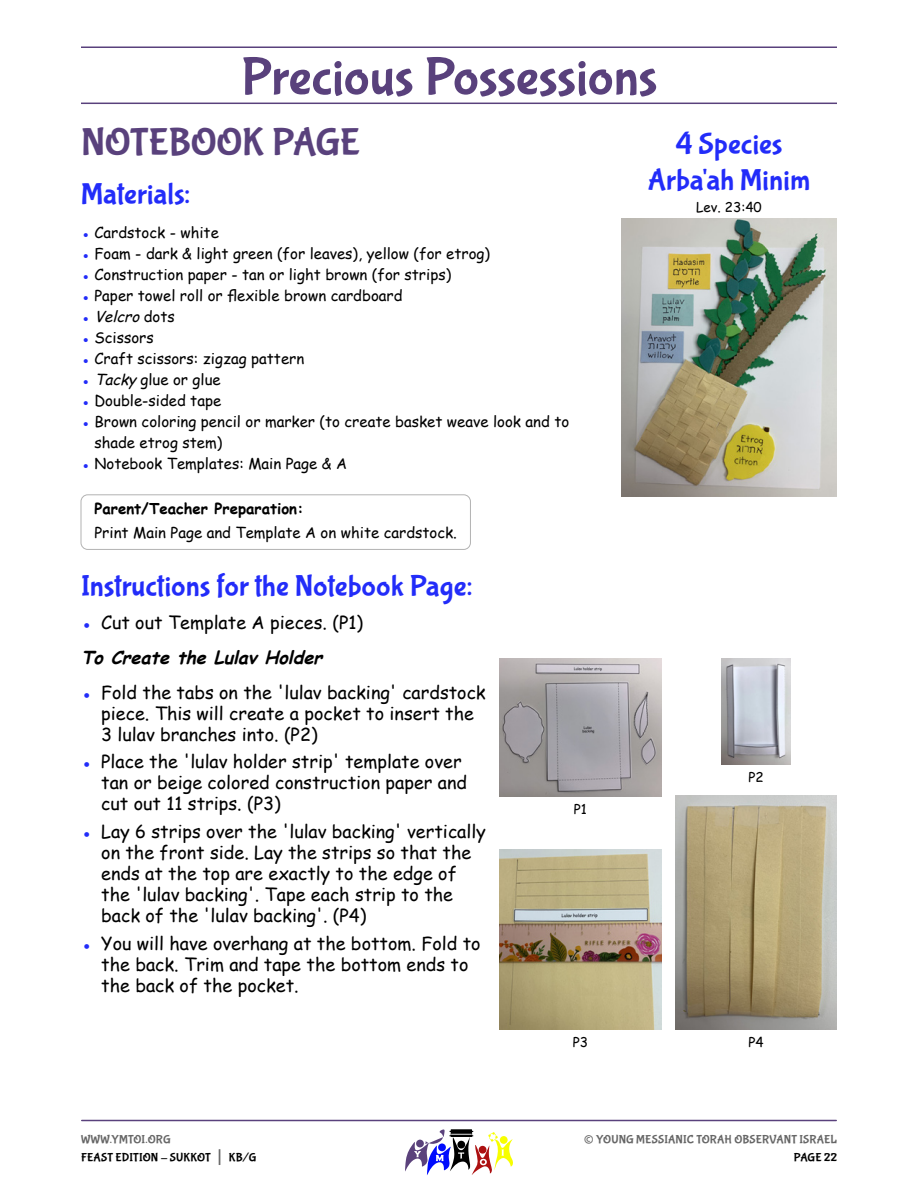
<style>
.page{position:relative;width:918px;height:1188px;background:#fff}
.page>*{position:absolute;margin:0;border:0;box-sizing:border-box;transform-origin:0 0}
.t1{font:54px "Bubblegum Sans";letter-spacing:-.005em;color:#59417c}
.t2{font:39px "Bubblegum Sans";letter-spacing:-.005em;color:#59417c}
.t3{font:30px/36px "Bubblegum Sans";letter-spacing:.005em;color:#222cf9;text-align:center}
.t4{font:27px "Bubblegum Sans";color:#666}
.t5{font:18px/21px "Comic Sans MS";color:#000}
.t6{font:15px/21px "Comic Sans MS";color:#000}
.t7{font:700 15px "Comic Sans MS";color:#000}
.t8{font:italic 15px "Comic Sans MS";color:#000}
.t9{font:13.5px "Comic Sans MS";color:#000}
.t10{font:12px/18px "Bubblegum Sans";letter-spacing:.01em;color:#000}
.t11{font:12px "Bubblegum Sans";letter-spacing:.01em;color:#666}
.s1{color:#222cf9}
.s2{font-style:normal;color:#222cf9}
.s3{font-style:normal}
.s4{font-style:italic}
.s5{font-weight:700;font-style:italic}
.s6{color:#666}
.s7{font-size:21px;color:#666}
</style>
<div class="page">
<hr style="left:82px;top:1120px;width:754px;height:1px;background:#59417c">
<svg style="left:405px;top:1129px;width:108px;height:46px"></svg>
<hr style="left:81px;top:103px;width:756px;height:1px;background:#59417c">
<hr style="left:81px;top:46px;width:756px;height:2px;background:#59417c">
<div style="left:81px;top:494px;width:390px;height:56px;border:1px solid #b2b2b2;border-radius:7px"></div>
<img style="left:621px;top:219px;width:216px;height:277px">
<img style="left:500px;top:659px;width:162px;height:138px">
<img style="left:722px;top:659px;width:68px;height:105px">
<img style="left:675px;top:795px;width:162px;height:234px">
<img style="left:500px;top:850px;width:162px;height:179px">
<h1 class="t1" style="left:241px;top:53px;width:418px">Precious Possessions</h1>
<h2 class="t2" style="left:81px;top:125px;width:281px">NOTEBOOK PAGE</h2>
<h3 class="t3" style="left:81px;top:179px;width:111px">Materials:</h3>
<p class="t6" style="left:81px;top:221px;width:139px"><span class="s1">●</span> Cardstock - white</p>
<p class="t6" style="left:81px;top:242px;width:411px"><span class="s1">●</span> Foam - dark &amp; light green (for leaves), yellow (for etrog)</p>
<p class="t6" style="left:81px;top:263px;width:372px"><span class="s1">●</span> Construction paper - tan or light brown (for strips)</p>
<p class="t6" style="left:81px;top:284px;width:323px"><span class="s1">●</span> Paper towel roll or flexible brown cardboard</p>
<p class="t8" style="left:81px;top:305px;width:95px"><span class="s2">●</span> Velcro<span class="s3">d o t s</span></p>
<p class="t6" style="left:81px;top:326px;width:74px"><span class="s1">●</span> Scissors</p>
<p class="t6" style="left:81px;top:347px;width:225px"><span class="s1">●</span> Craft scissors: zigzag pattern</p>
<p class="t6" style="left:81px;top:368px;width:141px"><span class="s1">●</span> <span class="s4">Tacky</span> glue or glue</p>
<p class="t6" style="left:81px;top:389px;width:142px"><span class="s1">●</span> Double-sided tape</p>
<p class="t6" style="left:94px;top:410px;width:476px;text-indent:-14px"><span class="s1">●</span> Brown coloring pencil or marker (to create basket weave look and to shade etrog stem)</p>
<p class="t6" style="left:81px;top:452px;width:268px"><span class="s1">●</span> Notebook Templates: Main Page &amp; A</p>
<p class="t7" style="left:94px;top:502px;width:211px">Parent/Teacher Preparation:</p>
<p class="t6" style="left:94px;top:522px;width:364px">Print Main Page and Template A on white cardstock.</p>
<h3 class="t3" style="left:81px;top:570px;width:393px">Instructions for the Notebook Page:</h3>
<p class="t5" style="left:81px;top:604px;width:284px;line-height:35.1px"><span class="s1">●</span> Cut out Template A pieces. (P1)<br><span class="s5">To Create the Lulav Holder</span></p>
<p class="t5" style="left:101px;top:681px;width:386px;text-indent:-20px"><span class="s1">●</span> Fold the tabs on the 'lulav backing' cardstock piece. This will create a pocket to insert the<br>3 lulav branches into. (P2)</p>
<p class="t5" style="left:101px;top:751px;width:367px;text-indent:-20px"><span class="s1">●</span> Place the 'lulav holder strip' template over tan or beige colored construction paper and cut out 11 strips. (P3)</p>
<p class="t5" style="left:101px;top:821px;width:386px;text-indent:-20px"><span class="s1">●</span> Lay 6 strips over the 'lulav backing' vertically on the front side. Lay the strips so that the ends at the top are exactly to the edge of the 'lulav backing'. Tape each strip to the back of the 'lulav backing'. (P4)</p>
<p class="t5" style="left:101px;top:932px;width:381px;text-indent:-20px"><span class="s1">●</span> You will have overhang at the bottom. Fold to the back. Trim and tape the bottom ends to the back of the pocket.</p>
<h3 class="t3" style="left:648px;top:129px;width:164px">4 Species<br>Arba'ah Minim</h3>
<p class="t9" style="left:696px;top:197px;width:67px">Lev. 23:40</p>
<p class="t9" style="left:748px;top:767px;width:17px">P2</p>
<p class="t9" style="left:574px;top:799px;width:15px">P1</p>
<p class="t10" style="left:81px;top:1131px;width:177px"><span class="s6">WWW.YMTOI.ORG<br></span>FEAST EDITION - SUKKOT <span class="s7">|</span> KB/G</p>
<p class="t9" style="left:573px;top:1032px;width:17px">P3</p>
<p class="t9" style="left:748px;top:1036px;width:17px">P4</p>
<h3 class="t4" style="left:584px;top:1128px;width:12px">©</h3>
<p class="t11" style="left:596px;top:1134px;width:242px">YOUNG MESSIANIC TORAH OBSERVANT ISRAEL</p>
<p class="t10" style="left:794px;top:1149px;width:45px">PAGE 22</p>
</div>
